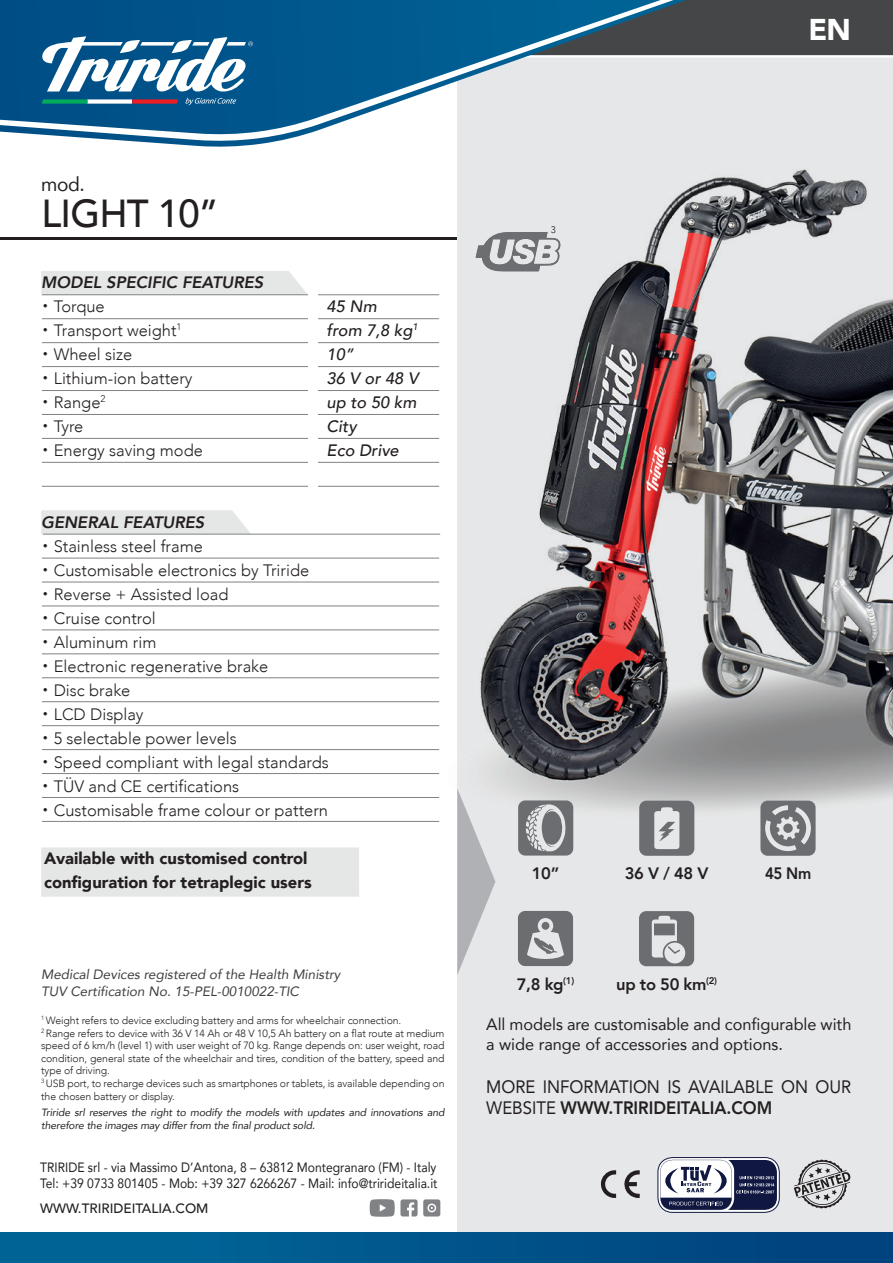
<style>
.page{position:relative;width:893px;height:1263px;background:#fff}
.page>*{position:absolute;margin:0;border:0;box-sizing:border-box;transform-origin:0 0}
.t1{font:500 39px "Avenir";letter-spacing:-.02em;color:#231f20}
.t2{font:900 30px "Avenir";color:#fff}
.t3{font:19.5px "Avenir";color:#231f20}
.t4{font:18px/21.6px "Avenir";color:#231f20;scale:.93 1}
.t5{font:300 16.5px/24px "Avenir";color:#231f20}
.t6{font:16.5px/19.8px "Avenir";color:#231f20}
.t7{font:900 16.5px/24px "Avenir";color:#231f20}
.t8{font:italic 500 16.5px/24px "Avenir";color:#231f20}
.t9{font:800 16.5px "Avenir";letter-spacing:-.02em;color:#231f20}
.t10{font:800 16.5px "Avenir";letter-spacing:-.02em;color:#231f20;scale:.92 1}
.t11{font:13.5px/16.2px "Avenir";color:#231f20;scale:.9 1}
.t12{font:italic 13.5px/16.5px "Avenir";color:#3e3e3f}
.t13{font:500 13.5px "Avenir";color:#231f20}
.t14{font:300 10.5px/12.6px "Avenir";letter-spacing:-.01em;color:#231f20}
.t15{font:italic 10.5px/12.6px "Avenir";letter-spacing:-.01em;color:#231f20}
.t16{font:300 9.6px "Avenir";color:#231f20}
.s1{font-weight:800;font-style:italic}
.s2{font-family:"Koz Go Pr 6 N";font-weight:400}
.s3{font-weight:800}
</style>
<div class="page">
<div style="left:457px;top:58px;width:436px;height:1185px;background:#e6e7e9"></div>
<div style="left:41px;top:271px;width:266px;height:24px;background:#e5e6e6"></div>
<svg style="left:41px;top:510px;width:210px;height:24px;background:#e4e5e5"></svg>
<div style="left:0;top:1232px;width:893px;height:31px;background:linear-gradient(to right,#00699a,#00417c)"></div>
<svg style="left:794px;top:1159px;width:57px;height:49px"></svg>
<svg style="left:658px;top:1157px;width:121px;height:55px;background:#80849a"></svg>
<svg style="left:624px;top:1170px;width:16px;height:28px"></svg>
<svg style="left:600px;top:1170px;width:16px;height:28px"></svg>
<img style="left:480px;top:169px;width:413px;height:679px">
<svg style="left:475px;top:232px;width:85px;height:39px"></svg>
<div style="left:518px;top:800px;width:55px;height:55px;background:#6c6d70;border-radius:7px"></div>
<svg style="left:526px;top:804px;width:40px;height:47px"></svg>
<div style="left:639px;top:801px;width:55px;height:55px;background:#6c6d70;border-radius:7px"></div>
<div style="left:518px;top:911px;width:55px;height:55px;background:#6c6d70;border-radius:7px"></div>
<svg style="left:654px;top:807px;width:25px;height:42px"></svg>
<svg style="left:527px;top:918px;width:37px;height:41px"></svg>
<div style="left:639px;top:911px;width:55px;height:55px;background:#6c6d70;border-radius:7px"></div>
<svg style="left:652px;top:916px;width:33px;height:47px"></svg>
<hr style="left:0;top:237px;width:457px;height:3px;background:#231f20">
<hr style="left:42px;top:294px;width:397px;height:1px;background:#808285">
<hr style="left:42px;top:318px;width:397px;height:1px;background:#808285">
<hr style="left:42px;top:342px;width:397px;height:1px;background:#808285">
<hr style="left:42px;top:414px;width:397px;height:1px;background:#808285">
<hr style="left:42px;top:390px;width:397px;height:1px;background:#808285">
<hr style="left:42px;top:366px;width:397px;height:1px;background:#808285">
<hr style="left:42px;top:462px;width:397px;height:1px;background:#808285">
<hr style="left:42px;top:486px;width:397px;height:1px;background:#808285">
<hr style="left:42px;top:438px;width:397px;height:1px;background:#808285">
<hr style="left:42px;top:629px;width:397px;height:1px;background:#808285">
<hr style="left:42px;top:606px;width:397px;height:1px;background:#808285">
<hr style="left:42px;top:582px;width:397px;height:1px;background:#808285">
<hr style="left:42px;top:653px;width:397px;height:1px;background:#808285">
<hr style="left:42px;top:677px;width:397px;height:1px;background:#808285">
<hr style="left:42px;top:701px;width:397px;height:1px;background:#808285">
<hr style="left:42px;top:725px;width:397px;height:1px;background:#808285">
<hr style="left:42px;top:558px;width:397px;height:1px;background:#808285">
<hr style="left:43px;top:534px;width:397px;height:1px;background:#808285">
<hr style="left:42px;top:797px;width:397px;height:1px;background:#808285">
<hr style="left:42px;top:749px;width:397px;height:1px;background:#808285">
<hr style="left:42px;top:773px;width:397px;height:1px;background:#808285">
<hr style="left:42px;top:821px;width:397px;height:1px;background:#808285">
<svg style="left:370px;top:1199px;width:70px;height:18px"></svg>
<svg style="left:457px;top:788px;width:38px;height:187px"></svg>
<div style="left:308px;top:264px;width:10px;height:230px;background:#fff"></div>
<svg style="left:130px;top:141px;width:147px;height:6px"></svg>
<svg style="left:0;top:0;width:893px;height:141px"></svg>
<svg style="left:40px;top:36px;width:213px;height:69px"></svg>
<div style="left:41px;top:847px;width:318px;height:50px;background:#e5e6e6"></div>
<div style="left:760px;top:801px;width:56px;height:55px;background:#6c6d70;border-radius:7px"></div>
<svg style="left:765px;top:805px;width:46px;height:46px"></svg>
<h2 class="t2" style="left:808px;top:4px;width:44px">EN</h2>
<h3 class="t3" style="left:41px;top:169px;width:45px">mod.</h3>
<h1 class="t1" style="left:41px;top:179px;width:179px">LIGHT 10”</h1>
<h3 class="t5" style="left:37px;top:270px;width:228px"><span class="s1">MODEL SPECIFIC FEATURES</span><span class="s2">・</span> Torque<br><span class="s2">・</span> Transport weight<sup>1<br></sup><span class="s2">・</span> Wheel size<br><span class="s2">・</span> Lithium-ion battery<br><span class="s2">・</span> Range<sup>2<br></sup><span class="s2">・</span> Tyre<br><span class="s2">・</span> Energy saving mode</h3>
<h3 class="t8" style="left:327px;top:295px;width:93px">45 Nm<br>from 7,8 kg<sup>1<br></sup>10”<br>36 V or 48 V up to 50 km<br>City<br>Eco Drive</h3>
<p class="t5" style="left:37px;top:510px;width:293px"><span class="s1">GENERAL FEATURES<br></span><span class="s2">・</span> Stainless steel frame<br><span class="s2">・</span> Customisable electronics by Triride<span class="s2">・</span> Reverse + Assisted load<br><span class="s2">・</span> Cruise control<br><span class="s2">・</span> Aluminum rim<br><span class="s2">・</span> Electronic regenerative brake<br><span class="s2">・</span> Disc brake<br><span class="s2">・</span> LCD Display<br><span class="s2">・</span> 5 selectable power levels<br><span class="s2">・</span> Speed compliant with legal standards<span class="s2">・</span> TÜV and CE certifications<br><span class="s2">・</span> Customisable frame colour or pattern</p>
<h3 class="t7" style="left:44px;top:846px;width:269px">Available with customised control configuration for tetraplegic users</h3>
<p class="t12" style="left:41px;top:966px;width:301px">Medical Devices registered of the Health Ministry<br>TUV Certification No. 15-PEL-0010022-TIC</p>
<p class="t14" style="left:41px;top:1014px;width:405px"><sup>1</sup> Weight refers to device excluding battery and arms for wheelchair connection.<br><sup>2</sup> Range refers to device with 36 V 14 Ah or 48 V 10,5 Ah battery on a flat route at medium speed of 6 km/h (level 1) with user weight of 70 kg. Range depends on: user weight, road condition, general state of the wheelchair and tires, condition of the battery, speed and type of driving.<br><sup>3</sup> USB port, to recharge devices such as smartphones or tablets, is available depending on the chosen battery or display.</p>
<p class="t15" style="left:41px;top:1106px;width:405px">Triride srl reserves the right to modify the models with updates and innovations and therefore the images may differ from the final product sold.</p>
<p class="t11" style="left:40px;top:1158px;width:443px">TRIRIDE srl - via Massimo D’Antona, 8 – 63812 Montegranaro (FM) - Italy<br>Tel: +39 0733 801405 - Mob: +39 327 6266267 - Mail: info@trirideitalia.it</p>
<p class="t13" style="left:40px;top:1197px;width:170px">WWW.TRIRIDEITALIA.COM</p>
<p class="t16" style="left:551px;top:224px;width:7px">3</p>
<h3 class="t9" style="left:532px;top:860px;width:29px">10”</h3>
<h3 class="t9" style="left:517px;top:971px;width:59px">7,8 kg<sup>(1)</sup></h3>
<h3 class="t9" style="left:625px;top:861px;width:85px">36 V / 48 V</h3>
<h3 class="t9" style="left:616px;top:971px;width:102px">up to 50 km<sup>(2)</sup></h3>
<h3 class="t10" style="left:765px;top:861px;width:52px">45 Nm</h3>
<h3 class="t6" style="left:486px;top:1014px;width:367px">All models are customisable and configurable with a wide range of accessories and options.</h3>
<h3 class="t4" style="left:486px;top:1075px;width:394px">MORE INFORMATION IS AVAILABLE ON OUR<br>WEBSITE <span class="s3">WWW.TRIRIDEITALIA.COM</span></h3>
</div>
